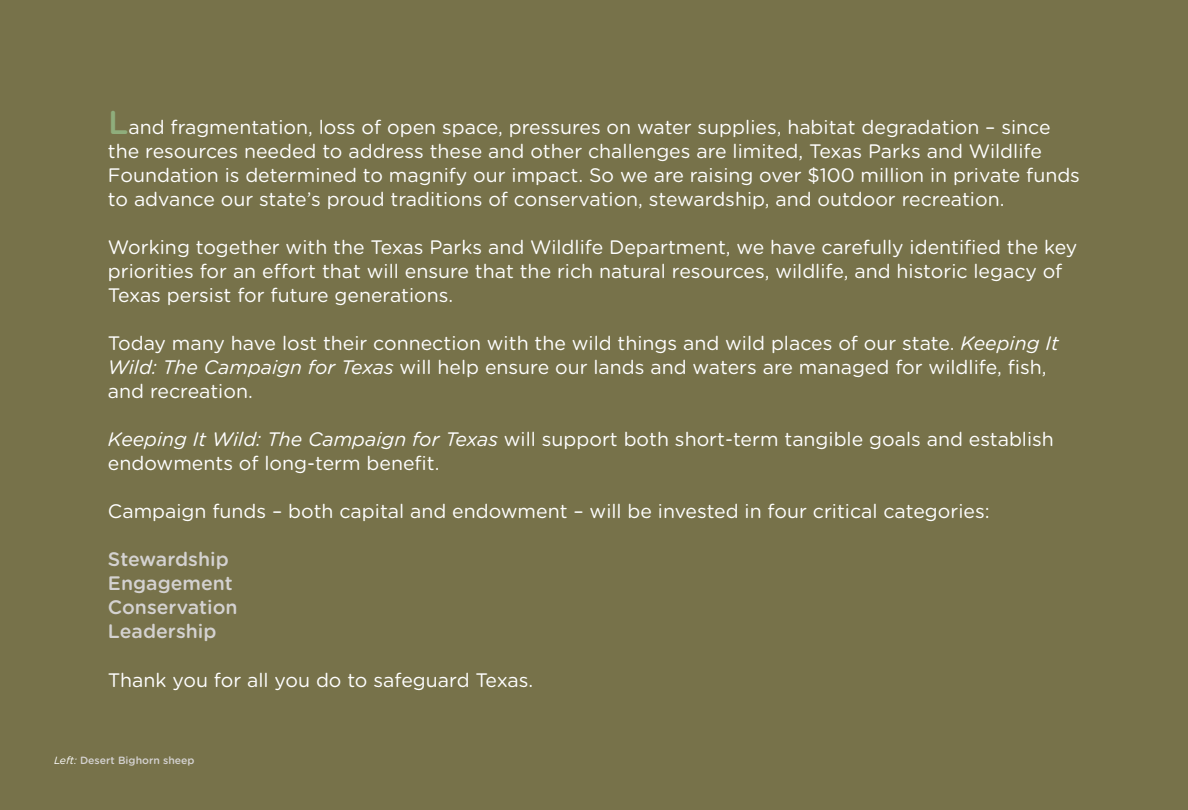
<style>
.page{position:relative;width:1188px;height:810px;background:#77724a}
.page>*{position:absolute;margin:0;border:0;box-sizing:border-box;transform-origin:0 0}
.t1{font:19.5px/24px "Gotham Rounded";color:#fff}
.t2{font:500 19.5px/24px "Gotham Rounded";color:#d4d2d1}
.t3{font:500 10.5px "Gotham Rounded";color:#d4d2d1}
.s1{font-weight:500;font-size:33px;color:#8fad7c}
.s2{font-style:italic}
.s3{font-weight:400;font-style:italic;color:#fff}
</style>
<div class="page">
<p class="t1" style="left:108px;top:115px;width:974px"><span class="s1">L</span>and fragmentation, loss of open space, pressures on water supplies, habitat degradation – since the resources needed to address these and other challenges are limited, Texas Parks and Wildlife Foundation is determined to magnify our impact. So we are raising over $100 million in private funds to advance our state’s proud traditions of conservation, stewardship, and outdoor recreation.</p>
<p class="t1" style="left:108px;top:235px;width:971px">Working together with the Texas Parks and Wildlife Department, we have carefully identified the key priorities for an effort that will ensure that the rich natural resources, wildlife, and historic legacy of<br>Texas persist for future generations.</p>
<p class="t1" style="left:108px;top:331px;width:952px">Today many have lost their connection with the wild things and wild places of our state. <span class="s2">Keeping It<br>Wild: The Campaign for Texas</span> will help ensure our lands and waters are managed for wildlife, fish, and recreation.</p>
<p class="t1" style="left:108px;top:427px;width:947px"><span class="s2">Keeping It Wild: The Campaign for Texas</span> will support both short-term tangible goals and establish endowments of long-term benefit.</p>
<p class="t1" style="left:108px;top:499px;width:883px">Campaign funds – both capital and endowment – will be invested in four critical categories:</p>
<p class="t2" style="left:108px;top:547px;width:131px">Stewardship<br>Engagement<br>Conservation<br>Leadership</p>
<p class="t1" style="left:108px;top:667px;width:427px">Thank you for all you do to safeguard Texas.</p>
<p class="t3" style="left:54px;top:753px;width:142px"><span class="s3">Left:</span> Desert Bighorn sheep</p>
</div>
